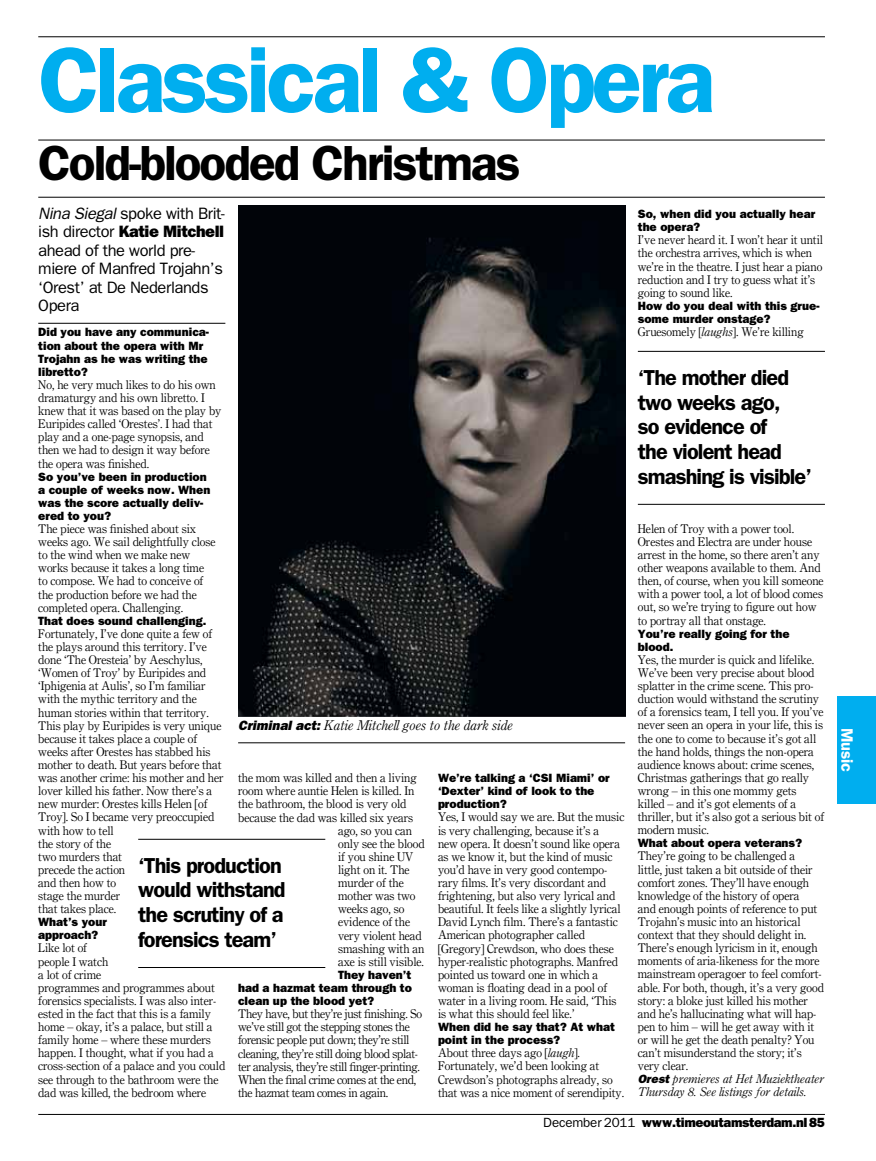
<style>
.page{position:relative;width:876px;height:1161px;background:#fff}
.page>*{position:absolute;margin:0;border:0;box-sizing:border-box;transform-origin:0 0}
.t1{font:600 93px "Time Out Franklin Two";letter-spacing:-.045em;color:#00aeef}
.t2{font:600 49.5px "Time Out Franklin Two";letter-spacing:-.04em;color:#000}
.t3{font:600 21.75px/24.8px "Time Out Franklin Two";letter-spacing:-.04em;color:#000}
.t4{font:16.5px/18.5px "Time Out Franklin One";letter-spacing:-.025em;color:#000}
.t5{font:600 16.5px "Time Out Franklin Two";letter-spacing:-.02em;color:#fff}
.t6{font:italic 13.5px "Time Out";color:#000}
.t7{font:800 13.35px "Time Out Franklin Two";letter-spacing:-.025em;color:#000}
.t8{font:12px/13px "Time Out";color:#000}
.t9{font:700 12px/13px "Time Out";color:#000}
.t10{font:12px/13px "Time Out";letter-spacing:-.02em;color:#000}
.s1{font-style:italic}
.s2{font-weight:800}
.s3{font-weight:700}
.s4{font-weight:400}
.s5{font-weight:400;font-style:italic}
.s6{font-weight:700;font-style:italic}
.s7{font-family:"Time Out Franklin One";font-weight:400}
</style>
<div class="page">
<hr style="left:38px;top:37px;width:787px;height:1px;background:#000">
<div style="left:838px;top:696px;width:38px;height:108px;background:#00aeef"></div>
<hr style="left:38px;top:1114px;width:787px;height:1px;background:#000">
<hr style="left:38px;top:140px;width:787px;height:1px;background:#000">
<hr style="left:238px;top:742px;width:387px;height:1px;background:#000">
<hr style="left:38px;top:197px;width:787px;height:1px;background:#000">
<hr style="left:638px;top:351px;width:187px;height:1px;background:#000">
<hr style="left:638px;top:504px;width:187px;height:1px;background:#000">
<img style="left:238px;top:205px;width:387px;height:512px">
<hr style="left:38px;top:323px;width:187px;height:1px;background:#000">
<hr style="left:138px;top:839px;width:187px;height:1px;background:#000">
<hr style="left:138px;top:967px;width:187px;height:1px;background:#000">
<h1 class="t1" style="left:38px;top:25px;width:679px">Classical &amp; Opera</h1>
<h2 class="t2" style="left:38px;top:134px;width:484px">Cold-blooded Christmas</h2>
<h3 class="t4" style="left:38px;top:203px;width:188px"><span class="s1">Nina Siegal</span> spoke with Brit&shy;ish director <span class="s2">Katie Mitchell </span>ahead of the world pre&shy;miere of Manfred Trojahn’s ‘Orest’ at De Nederlands<br>Opera</h3>
<p class="t9" style="left:38px;top:326px;width:172px">Did you have any communica&shy;tion about the opera with Mr<br>Trojahn as he was writing the libretto?</p>
<p class="t8" style="left:38px;top:378px;width:185px">No, he very much likes to do his own dramaturgy and his own libretto. I knew that it was based on the play by<br>Euripides called ‘Orestes’. I had that play and a one-page synopsis, and then we had to design it way before the opera was finished.</p>
<p class="t9" style="left:38px;top:470px;width:174px">So you’ve been in production a couple of weeks now. When was the score actually deliv&shy;ered to you?</p>
<p class="t8" style="left:38px;top:522px;width:179px">The piece was finished about six weeks ago. We sail delightfully close to the wind when we make new works because it takes a long time to compose. We had to conceive of the production before we had the completed opera. Challenging.</p>
<p class="t9" style="left:38px;top:614px;width:169px">That does sound challenging.</p>
<p class="t8" style="left:38px;top:627px;width:187px">Fortunately, I’ve done quite a few of the plays around this territory. I’ve done ‘The Oresteia’ by Aeschylus, ‘Women of Troy’ by Euripides and ‘Iphigenia at Aulis’, so I’m familiar with the mythic territory and the human stories within that territory.<br>This play by Euripides is very unique because it takes place a couple of weeks after Orestes has stabbed his mother to death. But years before that was another crime: his mother and her lover killed his father. Now there’s a new murder: Orestes kills Helen [of<br>Troy]. So I became very preoccupied with how to tell<br>the story of the<br>two murders that<br>precede the action<br>and then how to<br>stage the murder<br>that takes place.</p>
<p class="t9" style="left:38px;top:915px;width:70px">What’s your approach?</p>
<p class="t8" style="left:38px;top:941px;width:188px">Like lot of<br>people I watch<br>a lot of crime<br>programmes and programmes about forensics specialists. I was also inter&shy;ested in the fact that this is a family home – okay, it’s a palace, but still a family home – where these murders happen. I thought, what if you had a cross-section of a palace and you could see through to the bathroom were the dad was killed, the bedroom where</p>
<p class="t6" style="left:238px;top:717px;width:276px"><span class="s3">Criminal act:</span> Katie Mitchell goes to the dark side</p>
<p class="t8" style="left:238px;top:771px;width:180px">the mom was killed and then a living</p>
<p class="t8" style="left:238px;top:784px;width:178px">room where auntie Helen is killed. In</p>
<p class="t8" style="left:238px;top:797px;width:170px">the bathroom, the blood is very old</p>
<p class="t8" style="left:238px;top:810px;width:177px">because the dad was killed six years</p>
<p class="t8" style="left:338px;top:824px;width:76px">ago, so you can</p>
<p class="t8" style="left:338px;top:837px;width:88px">only see the blood</p>
<p class="t8" style="left:338px;top:850px;width:77px">if you shine UV</p>
<p class="t8" style="left:338px;top:863px;width:73px">light on it. The</p>
<p class="t8" style="left:338px;top:876px;width:67px">murder of the</p>
<p class="t8" style="left:338px;top:889px;width:79px">mother was two</p>
<p class="t8" style="left:338px;top:902px;width:68px">weeks ago, so</p>
<p class="t8" style="left:338px;top:915px;width:73px">evidence of the</p>
<p class="t8" style="left:338px;top:928px;width:85px">very violent head</p>
<p class="t8" style="left:338px;top:941px;width:88px">smashing with an</p>
<p class="t8" style="left:338px;top:955px;width:87px">axe is still visible.</p>
<p class="t9" style="left:238px;top:968px;width:175px;text-align:justify;text-indent:100px">They haven’t had a hazmat team through to clean up the blood yet?</p>
<p class="t10" style="left:238px;top:1007px;width:185px">They have, but they’re just finishing. So we’ve still got the stepping stones the forensic people put down; they’re still cleaning, they’re still doing blood splat&shy;ter analysis, they’re still finger-printing.<br>When the final crime comes at the end, the hazmat team comes in again.</p>
<p class="t9" style="left:438px;top:771px;width:173px">We’re talking a ‘CSI Miami’ or ‘Dexter’ kind of look to the production?</p>
<p class="t8" style="left:438px;top:810px;width:188px">Yes, I would say we are. But the music is very challenging, because it’s a<br>new opera. It doesn’t sound like opera as we know it, but the kind of music you’d have in very good contempo&shy;rary films. It’s very discordant and frightening, but also very lyrical and beautiful. It feels like a slightly lyrical David Lynch film. There’s a fantastic American photographer called [Gregory] Crewdson, who does these hyper-realistic photographs. Manfred pointed us toward one in which a woman is floating dead in a pool of water in a living room. He said, ‘This is what this should feel like.’</p>
<p class="t8" style="left:438px;top:1020px;width:188px"><span class="s3">When did he say that? At what point in the process?<br></span>About three days ago [<span class="s1">laugh</span>].<br>Fortunately, we’d been looking at<br>Crewdson’s photographs already, so that was a nice moment of serendipity.</p>
<h3 class="t3" style="left:138px;top:852px;width:149px">‘This production would withstand the scrutiny of a forensics team’</h3>
<p class="t9" style="left:638px;top:207px;width:179px">So, when did you actually hear the opera?</p>
<p class="t8" style="left:638px;top:233px;width:187px">I’ve never heard it. I won’t hear it until the orchestra arrives, which is when we’re in the theatre. I just hear a piano reduction and I try to guess what it’s going to sound like.</p>
<p class="t9" style="left:638px;top:299px;width:183px">How do you deal with this grue&shy;some murder onstage?<br><span class="s4">Gruesomely [</span><span class="s5">laughs</span><span class="s4">]. We’re killing</span></p>
<h3 class="t3" style="left:638px;top:364px;width:176px">‘The mother died two weeks ago,<br>so evidence of<br>the violent head smashing is visible’</h3>
<p class="t8" style="left:638px;top:522px;width:187px">Helen of Troy with a power tool.<br>Orestes and Electra are under house arrest in the home, so there aren’t any other weapons available to them. And then, of course, when you kill someone with a power tool, a lot of blood comes out, so we’re trying to figure out how to portray all that onstage.</p>
<p class="t9" style="left:638px;top:627px;width:153px">You’re really going for the blood.</p>
<p class="t8" style="left:638px;top:653px;width:188px">Yes, the murder is quick and lifelike.<br>We’ve been very precise about blood splatter in the crime scene. This pro&shy;duction would withstand the scrutiny of a forensics team, I tell you. If you’ve never seen an opera in your life, this is the one to come to because it’s got all the hand holds, things the non-opera audience knows about: crime scenes, Christmas gatherings that go really wrong – in this one mommy gets killed – and it’s got elements of a thriller, but it’s also got a serious bit of modern music.</p>
<p class="t9" style="left:638px;top:836px;width:166px">What about opera veterans?</p>
<p class="t8" style="left:638px;top:849px;width:188px">They’re going to be challenged a<br>little, just taken a bit outside of their comfort zones. They’ll have enough knowledge of the history of opera<br>and enough points of reference to put Trojahn’s music into an historical context that they should delight in.<br>There’s enough lyricism in it, enough moments of aria-likeness for the more mainstream operagoer to feel comfort&shy;able. For both, though, it’s a very good story: a bloke just killed his mother and he’s hallucinating what will hap&shy;pen to him – will he get away with it or will he get the death penalty? You can’t misunderstand the story; it’s very clear.<br><span class="s6">Orest</span> <span class="s1">premieres at Het Muziektheater Thursday 8. See listings for details.</span></p>
<p class="t7" style="left:543px;top:1115px;width:283px"><span class="s7">December 2011</span> www.timeoutamsterdam.nl 85</p>
<h3 class="t5" style="left:857px;top:728px;width:45px;rotate:90deg">Music</h3>
</div>
